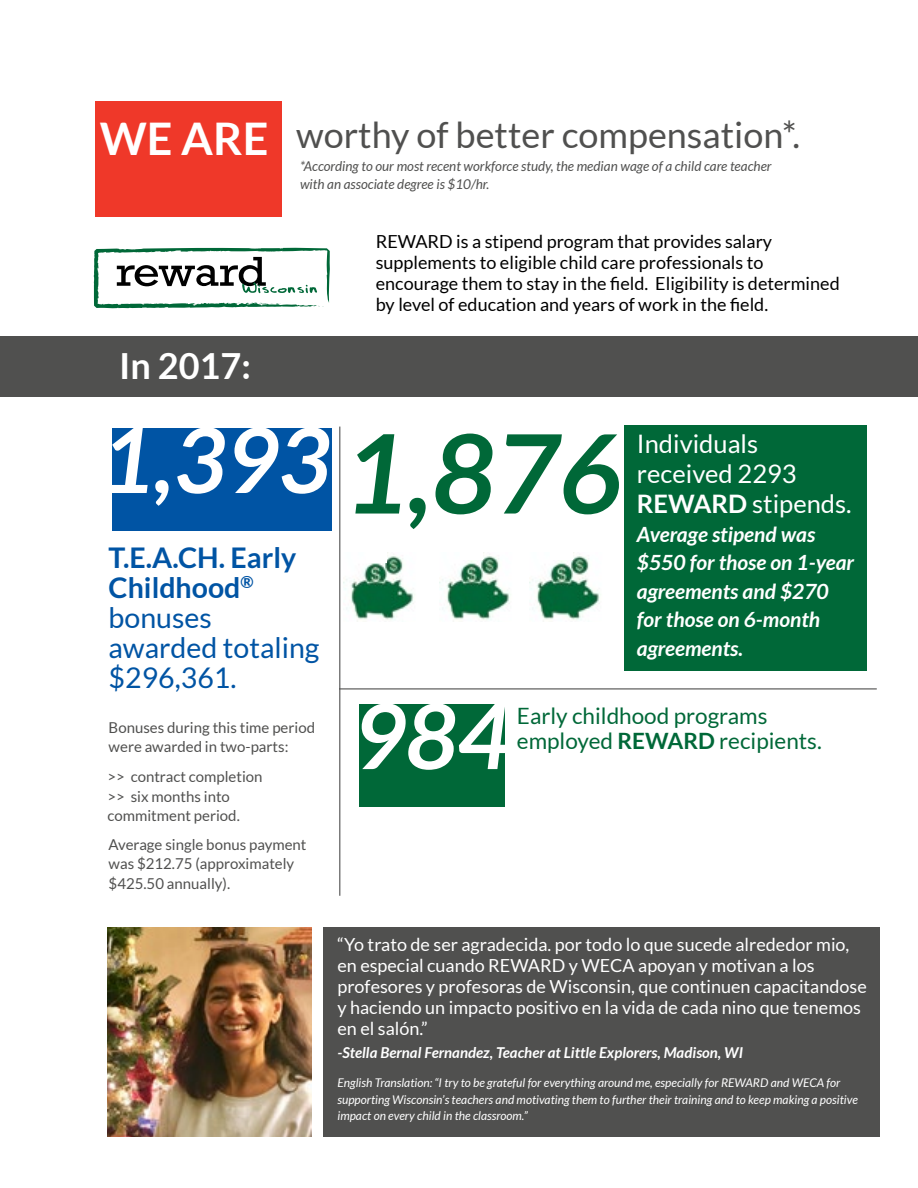
<style>
.page{position:relative;width:918px;height:1188px;background:#fff}
.page>*{position:absolute;margin:0;border:0;box-sizing:border-box;transform-origin:0 0}
.t1{font:italic 700 109.5px "Lato";color:#006838}
.t2{font:italic 700 90px "Lato";color:#fff}
.t3{font:36px "Lato";color:#50504f}
.t4{font:700 36px "Lato";color:#fff}
.t5{font:28.5px/30px "Lato";color:#0054a4}
.t6{font:25.5px/30px "Lato";color:#fff}
.t7{font:22.5px/25.5px "Lato";color:#006838}
.t8{font:italic 700 21px/28.5px "Lato";color:#fff}
.t9{font:18px/21px "Lato";color:#fff}
.t10{font:18px/21px "Lato";color:#000}
.t11{font:15px/19.5px "Lato";color:#50504f}
.t12{font:italic 700 15px "Lato";color:#fff}
.t13{font:italic 13.5px/18px "Lato";color:#50504f}
.t14{font:italic 12px/16.5px "Lato";color:#fff}
.s1{font-weight:700;font-size:45px;color:#fff}
.s2{font-weight:700}
</style>
<div class="page">
<div style="left:323px;top:928px;width:556px;height:209px;background:#50504f"></div>
<svg style="left:93px;top:248px;width:237px;height:61px"></svg>
<div style="left:360px;top:704px;width:145px;height:103px;background:#006838"></div>
<div style="left:625px;top:425px;width:242px;height:245px;background:#006838"></div>
<div style="left:112px;top:428px;width:220px;height:103px;background:#0054a4"></div>
<hr style="left:339px;top:688px;width:538px;height:2px;background:#50504f">
<hr style="left:339px;top:427px;width:1px;height:469px;background:#50504f">
<img style="left:344px;top:552px;width:70px;height:70px">
<img style="left:440px;top:552px;width:70px;height:70px">
<img style="left:530px;top:552px;width:70px;height:70px">
<img style="left:108px;top:928px;width:203px;height:209px">
<div style="left:366px;top:547px;width:20px;height:15px;background:#fff"></div>
<div style="left:460px;top:545px;width:23px;height:14px;background:#fff"></div>
<div style="left:550px;top:547px;width:23px;height:12px;background:#fff"></div>
<div style="left:0;top:336px;width:918px;height:61px;background:#50504f"></div>
<div style="left:96px;top:102px;width:186px;height:115px;background:#ef3829"></div>
<h3 class="t3" style="left:100px;top:115px;width:702px"><span class="s1">WE ARE</span> worthy of better compensation*.</h3>
<p class="t13" style="left:300px;top:158px;width:473px">*According to our most recent workforce study, the median wage of a child care teacher with an associate degree is $10/hr.</p>
<h3 class="t4" style="left:119px;top:345px;width:133px">In 2017:</h3>
<p class="t10" style="left:376px;top:231px;width:465px">REWARD is a stipend program that provides salary supplements to eligible child care professionals to encourage them to stay in the field. Eligibility is determined by level of education and years of work in the field.</p>
<h2 class="t2" style="left:101px;top:409px;width:231px">1,393</h2>
<h3 class="t5" style="left:109px;top:542px;width:212px"><span class="s2">T.E.A.CH. Early<br>Childhood</span><sup>® </sup>bonuses awarded totaling $296,361.</h3>
<p class="t11" style="left:109px;top:717px;width:208px">Bonuses during this time period were awarded in two-parts:</p>
<p class="t11" style="left:108px;top:767px;width:157px">&gt;&gt; contract completion &gt;&gt; six months into commitment period.</p>
<p class="t11" style="left:109px;top:834px;width:199px">Average single bonus payment was $212.75 (approximately $425.50 annually).</p>
<h1 class="t1" style="left:344px;top:411px;width:280px">1,876</h1>
<h3 class="t6" style="left:637px;top:429px;width:216px">Individuals received 2293<br><span class="s2">REWARD</span> stipends.</h3>
<p class="t8" style="left:637px;top:520px;width:219px">Average stipend was $550 for those on 1-year agreements and $270 for those on 6-month agreements.</p>
<h2 class="t2" style="left:353px;top:685px;width:158px">984</h2>
<p class="t7" style="left:517px;top:703px;width:306px">Early childhood programs employed <span class="s2">REWARD</span> recipients.</p>
<p class="t9" style="left:337px;top:934px;width:531px">“Yo trato de ser agradecida. por todo lo que sucede alrededor mio, en especial cuando REWARD y WECA apoyan y motivan a los profesores y profesoras de Wisconsin, que continuen capacitandose y haciendo un impacto positivo en la vida de cada nino que tenemos en el salón.”</p>
<p class="t12" style="left:337px;top:1044px;width:407px">-Stella Bernal Fernandez, Teacher at Little Explorers, Madison, WI</p>
<p class="t14" style="left:337px;top:1075px;width:522px">English Translation: “I try to be grateful for everything around me, especially for REWARD and WECA for supporting Wisconsin’s teachers and motivating them to further their training and to keep making a positive impact on every child in the classroom.”</p>
</div>
